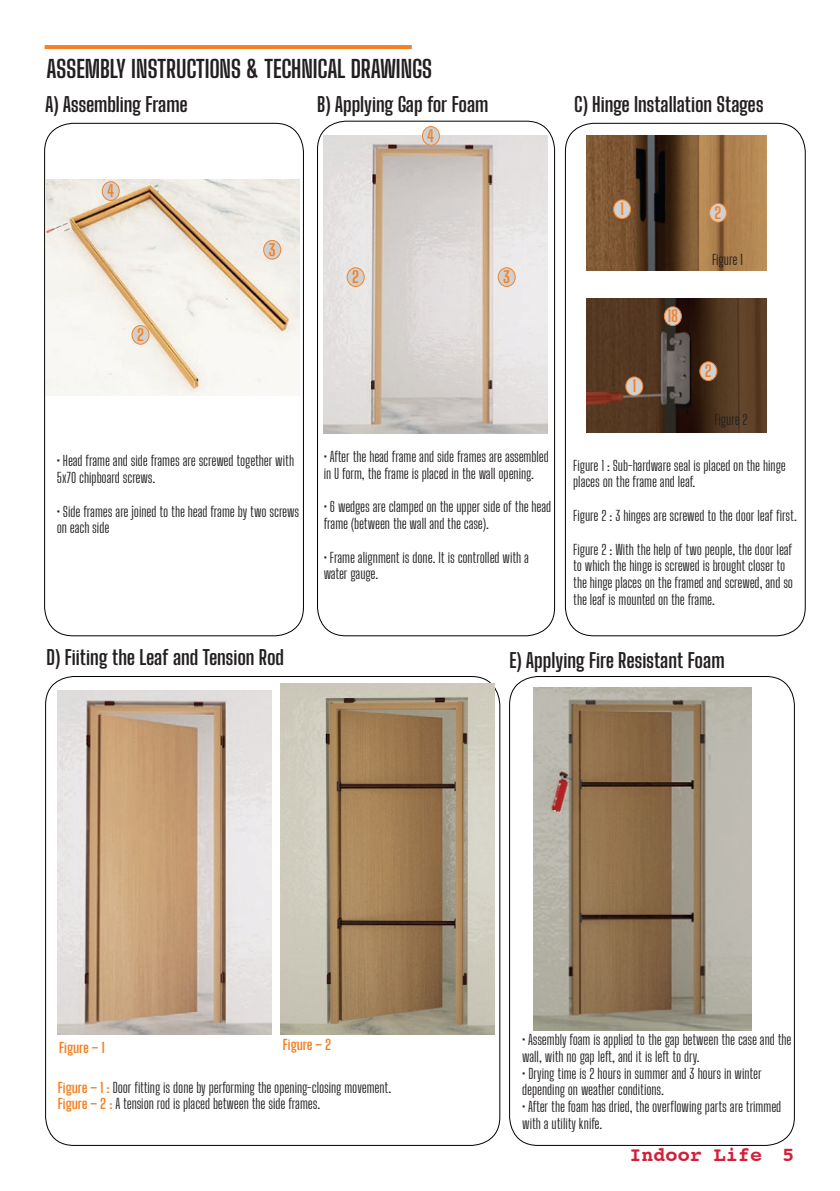
<style>
.page{position:relative;width:840px;height:1191px;background:#fff}
.page>*{position:absolute;margin:0;border:0;box-sizing:border-box;transform-origin:0 0}
.t1{font:700 24px "Big Shoulders Display";letter-spacing:-.015em;color:#231f20}
.t2{font:700 20px "Big Shoulders Display";letter-spacing:-.005em;color:#231f20}
.t3{font:700 20px "Courier 10 Pitch BT";color:#d31e39}
.t4{font:700 16px "Big Shoulders Display";color:#f58125}
.t5{font:14px/16.8px "Big Shoulders Display";letter-spacing:-.005em;color:#231f20}
.t6{font:700 14px "Big Shoulders Display";letter-spacing:-.005em;color:#f58125}
.s1{font-weight:700;color:#f58125}
</style>
<div class="page">
<div style="left:44px;top:123px;width:259px;height:513px;border:1px solid #000;border-radius:28px"></div>
<img style="left:47px;top:179px;width:252px;height:217px">
<div style="left:565px;top:123px;width:240px;height:513px;border:1px solid #000;border-radius:28px"></div>
<div style="left:317px;top:121px;width:237px;height:515px;border:1px solid #000;border-radius:28px"></div>
<div style="left:102px;top:182px;width:17px;height:18px;background:#ced0d1;border-radius:50%"></div>
<div style="left:102px;top:181px;width:17px;height:20px;border:1px solid #f58125;border-radius:50%"></div>
<img style="left:323px;top:135px;width:224px;height:299px">
<hr style="left:45px;top:45px;width:366px;height:4px;background:#f58125">
<img style="left:586px;top:135px;width:180px;height:135px">
<img style="left:586px;top:298px;width:180px;height:135px">
<div style="left:263px;top:240px;width:17px;height:19px;background:#ced0d1;border-radius:50%"></div>
<div style="left:263px;top:240px;width:18px;height:19px;border:1px solid #f58125;border-radius:50%"></div>
<div style="left:132px;top:325px;width:17px;height:19px;background:#ced0d1;border-radius:50%"></div>
<div style="left:132px;top:325px;width:17px;height:19px;border:1px solid #f58125;border-radius:50%"></div>
<div style="left:422px;top:127px;width:17px;height:18px;background:#ced0d1;border-radius:50%"></div>
<div style="left:422px;top:126px;width:17px;height:20px;border:1px solid #f58125;border-radius:50%"></div>
<div style="left:498px;top:268px;width:17px;height:18px;background:#ced0d1;border-radius:50%"></div>
<div style="left:497px;top:267px;width:18px;height:20px;border:1px solid #f58125;border-radius:50%"></div>
<div style="left:347px;top:268px;width:17px;height:18px;background:#ced0d1;border-radius:50%"></div>
<div style="left:346px;top:267px;width:18px;height:20px;border:1px solid #f58125;border-radius:50%"></div>
<div style="left:613px;top:200px;width:17px;height:19px;background:#ced0d1;border-radius:50%"></div>
<div style="left:613px;top:200px;width:17px;height:19px;border:1px solid #f58125;border-radius:50%"></div>
<div style="left:709px;top:203px;width:17px;height:19px;background:#ced0d1;border-radius:50%"></div>
<div style="left:708px;top:203px;width:18px;height:19px;border:1px solid #f58125;border-radius:50%"></div>
<div style="left:664px;top:307px;width:17px;height:18px;background:#ced0d1;border-radius:50%"></div>
<div style="left:663px;top:306px;width:18px;height:20px;border:1px solid #f58125;border-radius:50%"></div>
<div style="left:625px;top:377px;width:17px;height:19px;background:#ced0d1;border-radius:50%"></div>
<div style="left:625px;top:377px;width:17px;height:19px;border:1px solid #f58125;border-radius:50%"></div>
<div style="left:699px;top:362px;width:17px;height:18px;background:#ced0d1;border-radius:50%"></div>
<div style="left:699px;top:361px;width:17px;height:20px;border:1px solid #f58125;border-radius:50%"></div>
<div style="left:509px;top:676px;width:285px;height:469px;border:1px solid #000;border-radius:28px"></div>
<img style="left:58px;top:690px;width:214px;height:344px">
<img style="left:281px;top:683px;width:213px;height:351px">
<img style="left:533px;top:687px;width:217px;height:343px">
<h1 class="t1" style="left:47px;top:52px;width:387px">ASSEMBLY INSTRUCTIONS &amp; TECHNICAL DRAWINGS</h1>
<h2 class="t2" style="left:45px;top:91px;width:144px">A) Assembling Frame</h2>
<h2 class="t2" style="left:317px;top:91px;width:173px">B) Applying Gap for Foam</h2>
<p class="t4" style="left:107px;top:180px;width:9px">4</p>
<p class="t4" style="left:137px;top:324px;width:9px">2</p>
<p class="t4" style="left:268px;top:239px;width:8px">3</p>
<p class="t4" style="left:427px;top:125px;width:9px">4</p>
<p class="t4" style="left:352px;top:266px;width:9px">2</p>
<p class="t4" style="left:503px;top:266px;width:8px">3</p>
<p class="t5" style="left:57px;top:453px;width:239px">• Head frame and side frames are screwed together with<br>5x70 chipboard screws.</p>
<p class="t5" style="left:57px;top:503px;width:244px">• Side frames are joined to the head frame by two screws on each side</p>
<p class="t5" style="left:323px;top:448px;width:226px">• After the head frame and side frames are assembled in U form, the frame is placed in the wall opening.</p>
<p class="t5" style="left:323px;top:499px;width:229px">• 6 wedges are clamped on the upper side of the head frame (between the wall and the case).</p>
<p class="t5" style="left:323px;top:549px;width:207px">• Frame alignment is done. It is controlled with a water gauge.</p>
<h2 class="t2" style="left:574px;top:91px;width:191px">C) Hinge Installation Stages</h2>
<p class="t4" style="left:619px;top:198px;width:5px">1</p>
<p class="t4" style="left:714px;top:202px;width:9px">2</p>
<p class="t4" style="left:632px;top:375px;width:5px">1</p>
<p class="t4" style="left:667px;top:305px;width:12px">18</p>
<p class="t5" style="left:711px;top:252px;width:32px">Figure 1</p>
<p class="t4" style="left:704px;top:360px;width:9px">2</p>
<p class="t5" style="left:714px;top:411px;width:35px">Figure 2</p>
<p class="t5" style="left:573px;top:457px;width:214px">Figure 1 : Sub-hardware seal is placed on the hinge places on the frame and leaf.</p>
<p class="t5" style="left:573px;top:507px;width:225px">Figure 2 : 3 hinges are screwed to the door leaf first.</p>
<p class="t5" style="left:573px;top:541px;width:221px">Figure 2 : With the help of two people, the door leaf to which the hinge is screwed is brought closer to the hinge places on the framed and screwed, and so the leaf is mounted on the frame.</p>
<h2 class="t2" style="left:47px;top:644px;width:239px">D) Fiiting the Leaf and Tension Rod</h2>
<h2 class="t2" style="left:509px;top:646px;width:217px">E) Applying Fire Resistant Foam</h2>
<p class="t6" style="left:59px;top:1038px;width:47px">Figure – 1</p>
<p class="t6" style="left:283px;top:1035px;width:50px">Figure – 2</p>
<p class="t5" style="left:58px;top:1079px;width:335px"><span class="s1">Figure – 1 :</span> Door fitting is done by performing the opening-closing movement.<br><span class="s1">Figure – 2 :</span> A tension rod is placed between the side frames.</p>
<p class="t5" style="left:522px;top:1031px;width:271px">• Assembly foam is applied to the gap between the case and the wall, with no gap left, and it is left to dry.</p>
<p class="t5" style="left:522px;top:1065px;width:241px">• Drying time is 2 hours in summer and 3 hours in winter depending on weather conditions.</p>
<p class="t5" style="left:522px;top:1098px;width:260px">• After the foam has dried, the overflowing parts are trimmed with a utility knife.</p>
<h2 class="t3" style="left:629px;top:1143px;width:166px">Indoor Life 5</h2>
</div>
